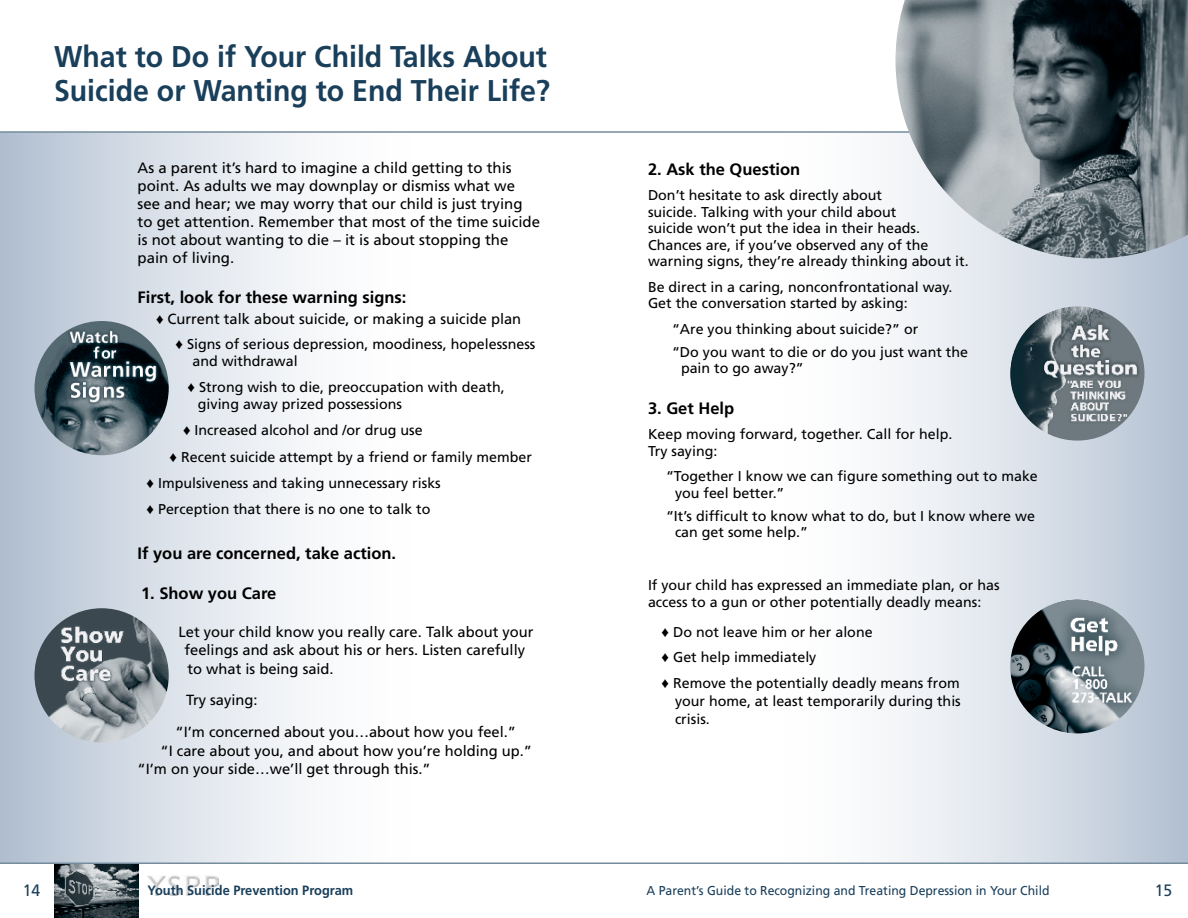
<style>
.page{position:relative;width:1188px;height:918px;background:#fff}
.page>*{position:absolute;margin:0;border:0;box-sizing:border-box;transform-origin:0 0}
.Headlines{font:700 30px/34.5px "Frutiger";color:#193f5b;scale:.95 1}
.Pa4{font:700 16.5px "Frutiger";color:#000}
.t1{font:16.5px "Frutiger";color:#193f5b;scale:.95 1}
.t2{font:15px/18px "Frutiger";color:#000}
.Default{font:14.7px/18.3px "Frutiger";color:#000}
.Pa7{font:14.7px "Frutiger";color:#000}
.Pa4-2{font:14.25px/16.5px "Frutiger";color:#000}
.Pa7-2{font:14.25px/16.5px "Frutiger";color:#000}
.hanging_bullets{font:14.25px/16.5px "Frutiger";color:#000}
.t3{font:700 13.5px "Frutiger";color:#193f5b;scale:.95 1}
.t4{font:12.9px "Frutiger";color:#193f5b;scale:.95 1}
.s1{font-family:"Arial"}
.s2{font-family:"Arial";font-size:14.7px}
</style>
<div class="page">
<div style="left:0;top:132px;width:432px;height:732px;background:linear-gradient(to right,#b7c4d4,#fff)"></div>
<img style="left:147px;top:875px;width:72px;height:21px">
<img style="left:54px;top:864px;width:84px;height:54px">
<hr style="left:0;top:862px;width:594px;height:2px;background:#758c9d">
<hr style="left:0;top:131px;width:594px;height:2px;background:#758c9d">
<div style="left:762px;top:132px;width:426px;height:732px;background:linear-gradient(to right,#fff,#b9c6d5)"></div>
<hr style="left:594px;top:862px;width:594px;height:2px;background:#758c9d">
<hr style="left:594px;top:131px;width:594px;height:2px;background:#758c9d">
<img style="left:34px;top:608px;width:135px;height:134px;border-radius:50%">
<img style="left:896px;top:0;width:292px;height:258px">
<img style="left:34px;top:321px;width:135px;height:134px;border-radius:50%">
<img style="left:1010px;top:599px;width:134px;height:134px;border-radius:50%">
<img style="left:1010px;top:306px;width:134px;height:135px;border-radius:50%">
<p class="Headlines" style="left:54px;top:39px;width:524px">What to Do if Your Child Talks About<br>Suicide or Wanting to End Their Life?</p>
<p class="t2" style="left:138px;top:159px;width:404px">As a parent it’s hard to imagine a child getting to this point. As adults we may downplay or dismiss what we see and hear; we may worry that our child is just trying to get attention. Remember that most of the time suicide is not about wanting to die – it is about stopping the pain of living.</p>
<p class="Pa4" style="left:138px;top:287px;width:270px">First, look for these warning signs:</p>
<p class="Pa7" style="left:156px;top:310px;width:367px"><span class="s1">♦</span> Current talk about suicide, or making a suicide plan</p>
<p class="hanging_bullets" style="left:192px;top:336px;width:345px;text-indent:-17px"><span class="s2">♦</span> Signs of serious depression, moodiness, hopelessness and withdrawal</p>
<p class="hanging_bullets" style="left:198px;top:379px;width:308px;text-indent:-10px"><span class="s2">♦</span> Strong wish to die, preoccupation with death, giving away prized possessions</p>
<p class="hanging_bullets" style="left:183px;top:422px;width:241px"><span class="s2">♦</span> Increased alcohol and /or drug use</p>
<p class="hanging_bullets" style="left:170px;top:448px;width:364px"><span class="s2">♦</span> Recent suicide attempt by a friend or family member</p>
<p class="hanging_bullets" style="left:147px;top:475px;width:296px"><span class="s2">♦</span> Impulsiveness and taking unnecessary risks</p>
<p class="hanging_bullets" style="left:147px;top:501px;width:286px"><span class="s2">♦</span> Perception that there is no one to talk to</p>
<p class="Pa4" style="left:138px;top:544px;width:260px">If you are concerned, take action.</p>
<p class="Pa4" style="left:141px;top:584px;width:137px">1. Show you Care</p>
<p class="Default" style="left:184px;top:623px;width:351px;text-indent:-6px">Let your child know you really care. Talk about your feelings and ask about his or hers. Listen carefully to what is being said.</p>
<p class="Default" style="left:186px;top:691px;width:73px">Try saying:</p>
<p class="Default" style="left:176px;top:723px;width:342px">“I’m concerned about you…about how you feel.”</p>
<p class="Default" style="left:160px;top:741px;width:373px">“I care about you, and about how you’re holding up.”</p>
<p class="Default" style="left:138px;top:760px;width:295px">“I’m on your side…we’ll get through this.”</p>
<p class="Pa4" style="left:648px;top:160px;width:154px">2. Ask the Question</p>
<p class="Pa4-2" style="left:648px;top:187px;width:322px">Don’t hesitate to ask directly about<br>suicide. Talking with your child about<br>suicide won’t put the idea in their heads.<br>Chances are, if you’ve observed any of the warning signs, they’re already thinking about it.</p>
<p class="Pa4-2" style="left:648px;top:279px;width:306px">Be direct in a caring, nonconfrontational way.<br>Get the conversation started by asking:</p>
<p class="Pa7-2" style="left:672px;top:321px;width:248px">“Are you thinking about suicide?” or</p>
<p class="Pa7-2" style="left:681px;top:344px;width:289px;text-indent:-9px">“Do you want to die or do you just want the pain to go away?”</p>
<p class="Pa4" style="left:648px;top:399px;width:88px">3. Get Help</p>
<p class="Pa4-2" style="left:648px;top:426px;width:306px">Keep moving forward, together. Call for help.<br>Try saying:</p>
<p class="Pa7-2" style="left:675px;top:468px;width:364px;text-indent:-9px">“Together I know we can figure something out to make you feel better.”</p>
<p class="Pa7-2" style="left:675px;top:508px;width:361px;text-indent:-9px">“It’s difficult to know what to do, but I know where we can get some help.”</p>
<p class="Pa4-2" style="left:648px;top:577px;width:353px">If your child has expressed an immediate plan, or has access to a gun or other potentially deadly means:</p>
<p class="Pa7-2" style="left:662px;top:624px;width:213px"><span class="s2">♦</span> Do not leave him or her alone</p>
<p class="Pa7-2" style="left:662px;top:649px;width:156px"><span class="s2">♦</span> Get help immediately</p>
<p class="Pa7-2" style="left:675px;top:674px;width:287px;line-height:18.3px;text-align:justify;text-indent:-14px"><span class="s2">♦</span> Remove the potentially deadly means from your home, at least temporarily during this crisis.</p>
<p class="t1" style="left:23px;top:880px;width:20px">14</p>
<p class="t3" style="left:148px;top:883px;width:218px">Youth Suicide Prevention Program</p>
<p class="t4" style="left:646px;top:883px;width:426px">A Parent’s Guide to Recognizing and Treating Depression in Your Child</p>
<p class="t1" style="left:1155px;top:880px;width:20px">15</p>
</div>
